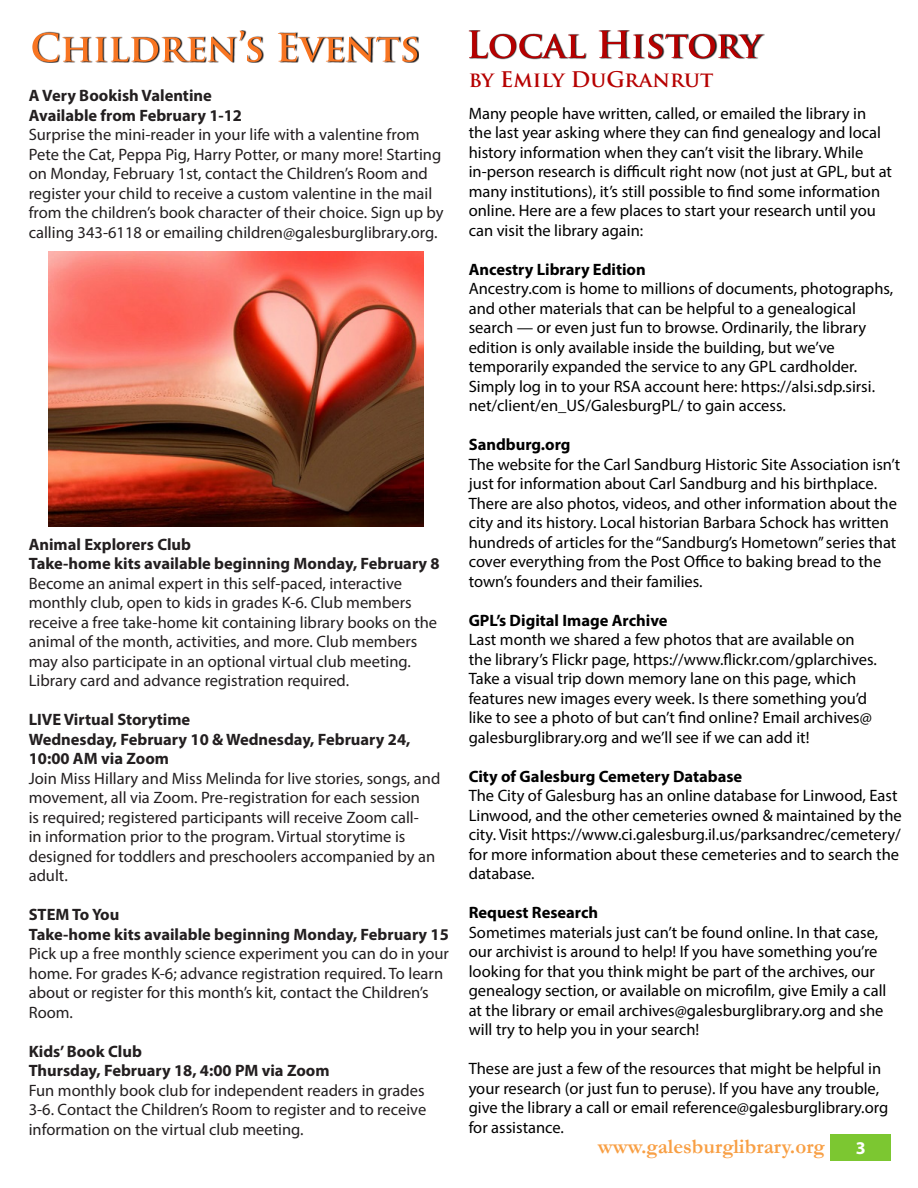
<style>
.page{position:relative;width:918px;height:1188px;background:#fff}
.page>*{position:absolute;margin:0;border:0;box-sizing:border-box;transform-origin:0 0}
.t1{font:700 21px "Garamond";color:#f89f44}
.Head_2{font:700 21px "Trajan Pro";color:#b60000}
.t2{font:700 18px "Myriad Pro";color:#fff}
.Body{font:16.5px/19.5px "Myriad Pro";color:#000}
.Body-2{font:16.5px/19.5px "Myriad Pro";color:#231f20}
.Body-3{font:700 16.5px/19.5px "Myriad Pro";color:#231f20}
.Body-4{font:700 16.5px "Myriad Pro";color:#000}
</style>
<div class="page">
<div style="left:831px;top:1134px;width:60px;height:27px;background:#7cc731"></div>
<svg style="left:43px;top:30px;width:376px;height:33px"></svg>
<svg style="left:32px;top:31px;width:385px;height:31px"></svg>
<svg style="left:469px;top:30px;width:296px;height:29px"></svg>
<svg style="left:469px;top:31px;width:294px;height:27px"></svg>
<img style="left:48px;top:251px;width:375px;height:275px">
<p class="Body-3" style="left:29px;top:85px;width:185px">A Very Bookish Valentine</p>
<p class="Body-3" style="left:29px;top:105px;width:215px">Available from February 1-12</p>
<p class="Body-2" style="left:29px;top:125px;width:416px">Surprise the mini-reader in your life with a valentine from Pete the Cat, Peppa Pig, Harry Potter, or many more! Starting on Monday, February 1st, contact the Children’s Room and register your child to receive a custom valentine in the mail from the children’s book character of their choice. Sign up by calling 343-6118 or emailing children@galesburglibrary.org.</p>
<p class="Body-3" style="left:29px;top:534px;width:164px">Animal Explorers Club</p>
<p class="Body-3" style="left:29px;top:553px;width:412px">Take-home kits available beginning Monday, February 8</p>
<p class="Body-2" style="left:29px;top:573px;width:410px">Become an animal expert in this self-paced, interactive monthly club, open to kids in grades K-6. Club members receive a free take-home kit containing library books on the animal of the month, activities, and more. Club members may also participate in an optional virtual club meeting.<br>Library card and advance registration required.</p>
<p class="Body-3" style="left:29px;top:709px;width:163px">LIVE Virtual Storytime</p>
<p class="Body-3" style="left:29px;top:729px;width:383px">Wednesday, February 10 &amp; Wednesday, February 24,<br>10:00 AM via Zoom</p>
<p class="Body-2" style="left:29px;top:768px;width:413px">Join Miss Hillary and Miss Melinda for live stories, songs, and movement, all via Zoom. Pre-registration for each session<br>is required; registered participants will receive Zoom call-<br>in information prior to the program. Virtual storytime is designed for toddlers and preschoolers accompanied by an adult.</p>
<p class="Body-3" style="left:29px;top:904px;width:92px">STEM To You</p>
<p class="Body-3" style="left:29px;top:924px;width:422px">Take-home kits available beginning Monday, February 15</p>
<p class="Body-2" style="left:29px;top:944px;width:422px">Pick up a free monthly science experiment you can do in your home. For grades K-6; advance registration required. To learn about or register for this month’s kit, contact the Children’s Room.</p>
<p class="Body-3" style="left:29px;top:1041px;width:115px">Kids’ Book Club</p>
<p class="Body-3" style="left:29px;top:1060px;width:302px">Thursday, February 18, 4:00 PM via Zoom</p>
<p class="Body-2" style="left:29px;top:1080px;width:399px;text-align:justify">Fun monthly book club for independent readers in grades 3-6. Contact the Children’s Room to register and to receive information on the virtual club meeting.</p>
<p class="Head_2" style="left:469px;top:67px;width:246px">by Emily DuGranrut</p>
<p class="Body" style="left:469px;top:103px;width:425px">Many people have written, called, or emailed the library in the last year asking where they can find genealogy and local history information when they can’t visit the library. While in-person research is difficult right now (not just at GPL, but at many institutions), it’s still possible to find some information online. Here are a few places to start your research until you can visit the library again:</p>
<p class="Body-4" style="left:469px;top:258px;width:179px">Ancestry Library Edition</p>
<p class="Body" style="left:469px;top:279px;width:426px">Ancestry.com is home to millions of documents, photographs, and other materials that can be helpful to a genealogical search — or even just fun to browse. Ordinarily, the library edition is only available inside the building, but we’ve temporarily expanded the service to any GPL cardholder.<br>Simply log in to your RSA account here: https://alsi.sdp.sirsi. net/client/en_US/GalesburgPL/ to gain access.</p>
<p class="Body-4" style="left:469px;top:434px;width:103px">Sandburg.org</p>
<p class="Body" style="left:469px;top:454px;width:433px">The website for the Carl Sandburg Historic Site Association isn’t just for information about Carl Sandburg and his birthplace.<br>There are also photos, videos, and other information about the city and its history. Local historian Barbara Schock has written hundreds of articles for the “Sandburg’s Hometown” series that cover everything from the Post Office to baking bread to the town’s founders and their families.</p>
<p class="Body-4" style="left:469px;top:609px;width:200px">GPL’s Digital Image Archive</p>
<p class="Body" style="left:469px;top:630px;width:410px">Last month we shared a few photos that are available on the library’s Flickr page, https://www.flickr.com/gplarchives.<br>Take a visual trip down memory lane on this page, which features new images every week. Is there something you’d like to see a photo of but can’t find online? Email archives@ galesburglibrary.org and we’ll see if we can add it!</p>
<p class="Body-4" style="left:469px;top:765px;width:275px">City of Galesburg Cemetery Database</p>
<p class="Body" style="left:469px;top:786px;width:435px">The City of Galesburg has an online database for Linwood, East Linwood, and the other cemeteries owned &amp; maintained by the city. Visit https://www.ci.galesburg.il.us/parksandrec/cemetery/ for more information about these cemeteries and to search the database.</p>
<p class="Body-4" style="left:469px;top:902px;width:131px">Request Research</p>
<p class="Body" style="left:469px;top:922px;width:419px">Sometimes materials just can’t be found online. In that case, our archivist is around to help! If you have something you’re looking for that you think might be part of the archives, our genealogy section, or available on microfilm, give Emily a call at the library or email archives@galesburglibrary.org and she will try to help you in your search!</p>
<p class="Body" style="left:469px;top:1059px;width:421px">These are just a few of the resources that might be helpful in your research (or just fun to peruse). If you have any trouble, give the library a call or email reference@galesburglibrary.org for assistance.</p>
<p class="t1" style="left:598px;top:1132px;width:228px">www.galesburglibrary.org</p>
<p class="t2" style="left:856px;top:1137px;width:11px">3</p>
</div>
